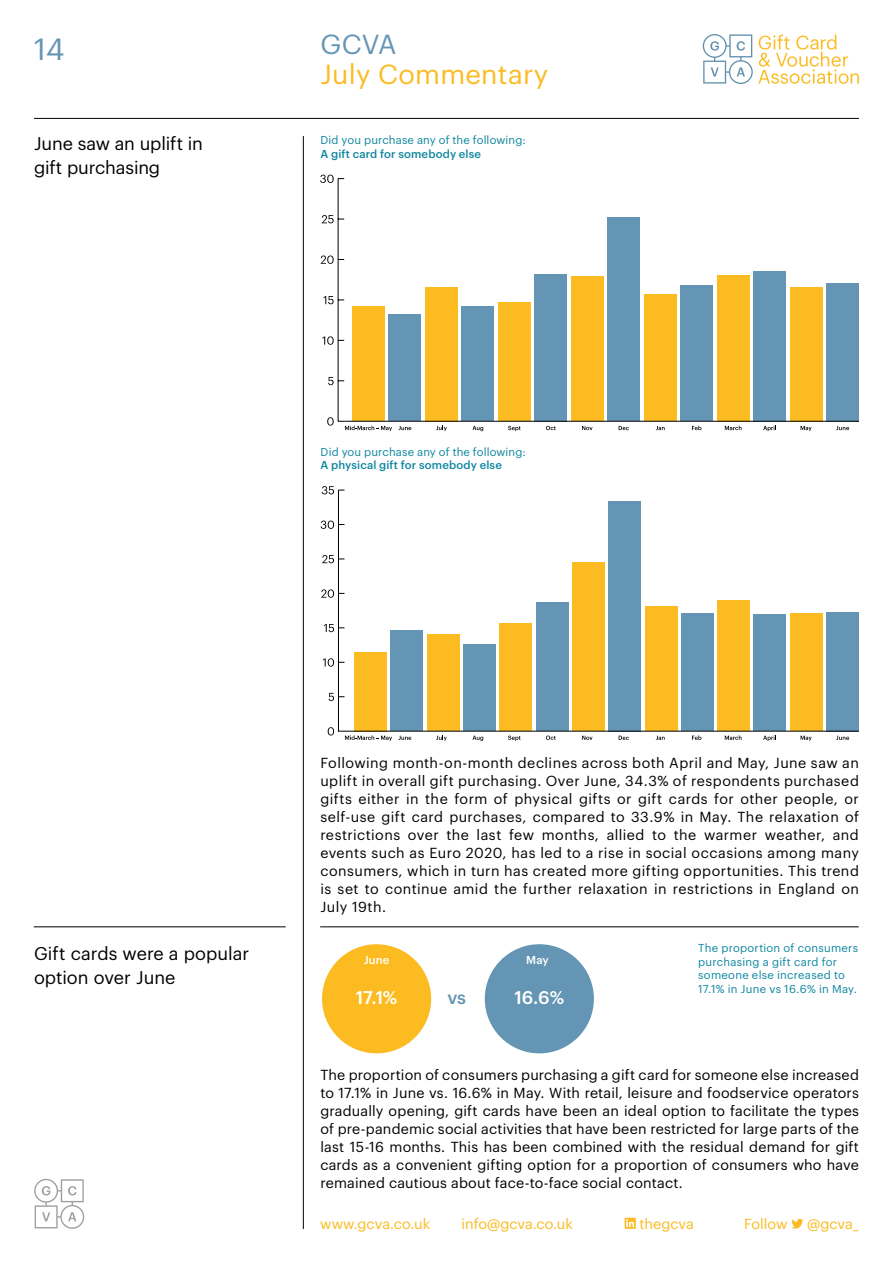
<style>
.page{position:relative;width:893px;height:1263px;background:#fff}
.page>*{position:absolute;margin:0;border:0;box-sizing:border-box;transform-origin:0 0}
.t1{font:30px "Graphik";color:#6495b4}
.t2{font:27px "Graphik";letter-spacing:.01em;color:#fbbb21}
.t3{font:27px "Graphik";color:#6495b4}
.t4{font:18px/24px "Graphik";letter-spacing:-.005em;color:#000}
.t5{font:500 18px "Graphik";color:#fff}
.t6{font:500 18px "Graphik";color:#6495b4}
.t7{font:14.25px/18px "Graphik";letter-spacing:.02em;color:#000;text-align:justify}
.t8{font:14.25px "Graphik";color:#fbbb21}
.t9{font:11.25px/13.5px "Graphik";letter-spacing:.02em;color:#0e869f}
.t10{font:500 11.25px "Graphik";letter-spacing:.015em;color:#0e869f}
.t11{font:500 11.25px "Graphik";letter-spacing:.015em;color:#fff}
</style>
<div class="page">
<div style="left:826px;top:612px;width:33px;height:119px;background:#6495b4"></div>
<div style="left:790px;top:613px;width:33px;height:118px;background:#fbbb21"></div>
<div style="left:754px;top:615px;width:32px;height:116px;background:#6495b4"></div>
<div style="left:717px;top:600px;width:33px;height:131px;background:#fbbb21"></div>
<div style="left:681px;top:613px;width:33px;height:118px;background:#6495b4"></div>
<div style="left:645px;top:606px;width:32px;height:125px;background:#fbbb21"></div>
<div style="left:608px;top:501px;width:33px;height:230px;background:#6495b4"></div>
<div style="left:572px;top:562px;width:33px;height:169px;background:#fbbb21"></div>
<div style="left:536px;top:602px;width:32px;height:129px;background:#6495b4"></div>
<div style="left:499px;top:624px;width:33px;height:107px;background:#fbbb21"></div>
<div style="left:463px;top:644px;width:33px;height:87px;background:#6495b4"></div>
<div style="left:427px;top:635px;width:32px;height:96px;background:#fbbb21"></div>
<div style="left:390px;top:631px;width:33px;height:100px;background:#6495b4"></div>
<div style="left:354px;top:652px;width:33px;height:79px;background:#fbbb21"></div>
<svg style="left:703px;top:34px;width:156px;height:50px"></svg>
<hr style="left:303px;top:136px;width:1px;height:1093px;background:#000">
<hr style="left:34px;top:118px;width:825px;height:1px;background:#000">
<hr style="left:320px;top:926px;width:539px;height:1px;background:#000">
<hr style="left:34px;top:926px;width:252px;height:1px;background:#000">
<svg style="left:625px;top:1218px;width:11px;height:11px"></svg>
<svg style="left:791px;top:1219px;width:12px;height:9px"></svg>
<svg style="left:34px;top:1179px;width:50px;height:50px"></svg>
<hr style="left:338px;top:179px;width:1px;height:242px;background:#000">
<svg style="left:328px;top:377px;width:16px;height:8px"></svg>
<svg style="left:322px;top:336px;width:22px;height:9px"></svg>
<svg style="left:323px;top:296px;width:21px;height:8px"></svg>
<svg style="left:321px;top:255px;width:23px;height:9px"></svg>
<svg style="left:322px;top:215px;width:22px;height:8px"></svg>
<svg style="left:320px;top:175px;width:24px;height:8px"></svg>
<div style="left:826px;top:283px;width:33px;height:138px;background:#6495b4"></div>
<div style="left:790px;top:287px;width:32px;height:134px;background:#fbbb21"></div>
<div style="left:753px;top:271px;width:33px;height:150px;background:#6495b4"></div>
<div style="left:717px;top:275px;width:33px;height:146px;background:#fbbb21"></div>
<div style="left:680px;top:285px;width:33px;height:136px;background:#6495b4"></div>
<div style="left:644px;top:294px;width:33px;height:127px;background:#fbbb21"></div>
<div style="left:607px;top:217px;width:33px;height:204px;background:#6495b4"></div>
<div style="left:571px;top:276px;width:33px;height:145px;background:#fbbb21"></div>
<div style="left:534px;top:274px;width:33px;height:147px;background:#6495b4"></div>
<div style="left:498px;top:302px;width:33px;height:119px;background:#fbbb21"></div>
<div style="left:461px;top:306px;width:33px;height:115px;background:#6495b4"></div>
<div style="left:425px;top:287px;width:33px;height:134px;background:#fbbb21"></div>
<div style="left:389px;top:314px;width:32px;height:107px;background:#6495b4"></div>
<div style="left:352px;top:306px;width:33px;height:115px;background:#fbbb21"></div>
<hr style="left:338px;top:490px;width:1px;height:241px;background:#000">
<svg style="left:329px;top:693px;width:15px;height:8px"></svg>
<svg style="left:323px;top:658px;width:21px;height:9px"></svg>
<svg style="left:324px;top:624px;width:20px;height:8px"></svg>
<svg style="left:321px;top:589px;width:23px;height:9px"></svg>
<svg style="left:322px;top:555px;width:22px;height:8px"></svg>
<svg style="left:321px;top:521px;width:23px;height:8px"></svg>
<svg style="left:322px;top:486px;width:22px;height:8px"></svg>
<hr style="left:344px;top:421px;width:515px;height:1px;background:#000">
<hr style="left:338px;top:731px;width:521px;height:1px;background:#000">
<svg style="left:328px;top:727px;width:11px;height:8px"></svg>
<svg style="left:836px;top:426px;width:13px;height:4px"></svg>
<svg style="left:327px;top:417px;width:65px;height:14px"></svg>
<svg style="left:399px;top:426px;width:12px;height:4px"></svg>
<svg style="left:436px;top:426px;width:11px;height:5px"></svg>
<svg style="left:473px;top:426px;width:10px;height:5px"></svg>
<svg style="left:508px;top:426px;width:13px;height:5px"></svg>
<svg style="left:546px;top:426px;width:10px;height:4px"></svg>
<svg style="left:582px;top:426px;width:10px;height:4px"></svg>
<svg style="left:619px;top:426px;width:10px;height:4px"></svg>
<svg style="left:656px;top:426px;width:9px;height:4px"></svg>
<svg style="left:692px;top:426px;width:9px;height:4px"></svg>
<svg style="left:725px;top:426px;width:16px;height:4px"></svg>
<svg style="left:763px;top:426px;width:13px;height:5px"></svg>
<svg style="left:801px;top:426px;width:11px;height:5px"></svg>
<svg style="left:836px;top:736px;width:13px;height:4px"></svg>
<svg style="left:345px;top:735px;width:47px;height:6px"></svg>
<svg style="left:399px;top:736px;width:12px;height:4px"></svg>
<svg style="left:436px;top:735px;width:11px;height:6px"></svg>
<svg style="left:473px;top:736px;width:10px;height:5px"></svg>
<svg style="left:508px;top:736px;width:13px;height:5px"></svg>
<svg style="left:546px;top:736px;width:10px;height:4px"></svg>
<svg style="left:582px;top:736px;width:10px;height:4px"></svg>
<svg style="left:619px;top:736px;width:10px;height:4px"></svg>
<svg style="left:656px;top:736px;width:9px;height:4px"></svg>
<svg style="left:692px;top:735px;width:9px;height:5px"></svg>
<svg style="left:725px;top:735px;width:16px;height:5px"></svg>
<svg style="left:763px;top:735px;width:13px;height:6px"></svg>
<svg style="left:801px;top:736px;width:11px;height:5px"></svg>
<div style="left:322px;top:944px;width:109px;height:109px;background:#fbbb21;border-radius:50%"></div>
<div style="left:485px;top:944px;width:109px;height:109px;background:#6495b4;border-radius:50%"></div>
<h1 class="t1" style="left:34px;top:27px;width:32px">14</h1>
<p class="t4" style="left:34px;top:130px;width:170px">June saw an uplift in gift purchasing</p>
<h2 class="t3" style="left:320px;top:24px;width:77px">GCVA</h2>
<h2 class="t2" style="left:320px;top:54px;width:229px">July Commentary</h2>
<p class="t9" style="left:320px;top:132px;width:207px">Did you purchase any of the following:</p>
<p class="t10" style="left:320px;top:145px;width:162px">A gift card for somebody else</p>
<p class="t9" style="left:321px;top:444px;width:207px">Did you purchase any of the following:</p>
<p class="t10" style="left:321px;top:457px;width:183px">A physical gift for somebody else</p>
<p class="t4" style="left:34px;top:940px;width:217px">Gift cards were a popular option over June</p>
<p class="t7" style="left:320px;top:753px;width:540px">Following month-on-month declines across both April and May, June saw an uplift in overall gift purchasing. Over June, 34.3% of respondents purchased gifts either in the form of physical gifts or gift cards for other people, or self-use gift card purchases, compared to 33.9% in May. The relaxation of restrictions over the last few months, allied to the warmer weather, and events such as Euro 2020, has led to a rise in social occasions among many consumers, which in turn has created more gifting opportunities. This trend is set to continue amid the further relaxation in restrictions in England on July 19th.</p>
<p class="t11" style="left:364px;top:952px;width:27px">June</p>
<p class="t11" style="left:526px;top:952px;width:24px">May</p>
<p class="t5" style="left:356px;top:984px;width:43px">17.1%</p>
<p class="t6" style="left:447px;top:984px;width:20px">vs</p>
<p class="t5" style="left:514px;top:984px;width:51px">16.6%</p>
<p class="t9" style="left:698px;top:940px;width:161px">The proportion of consumers purchasing a gift card for someone else increased to<br>17.1% in June vs 16.6% in May.</p>
<p class="t7" style="left:320px;top:1065px;width:540px">The proportion of consumers purchasing a gift card for someone else increased to 17.1% in June vs. 16.6% in May. With retail, leisure and foodservice operators gradually opening, gift cards have been an ideal option to facilitate the types of pre-pandemic social activities that have been restricted for large parts of the last 15-16 months. This has been combined with the residual demand for gift cards as a convenient gifting option for a proportion of consumers who have remained cautious about face-to-face social contact.</p>
<p class="t8" style="left:320px;top:1213px;width:112px">www.gcva.co.uk</p>
<p class="t8" style="left:461px;top:1213px;width:113px">info@gcva.co.uk</p>
<p class="t8" style="left:639px;top:1213px;width:56px">thegcva</p>
<p class="t8" style="left:744px;top:1213px;width:45px">Follow</p>
<p class="t8" style="left:807px;top:1213px;width:53px">@gcva_</p>
</div>
